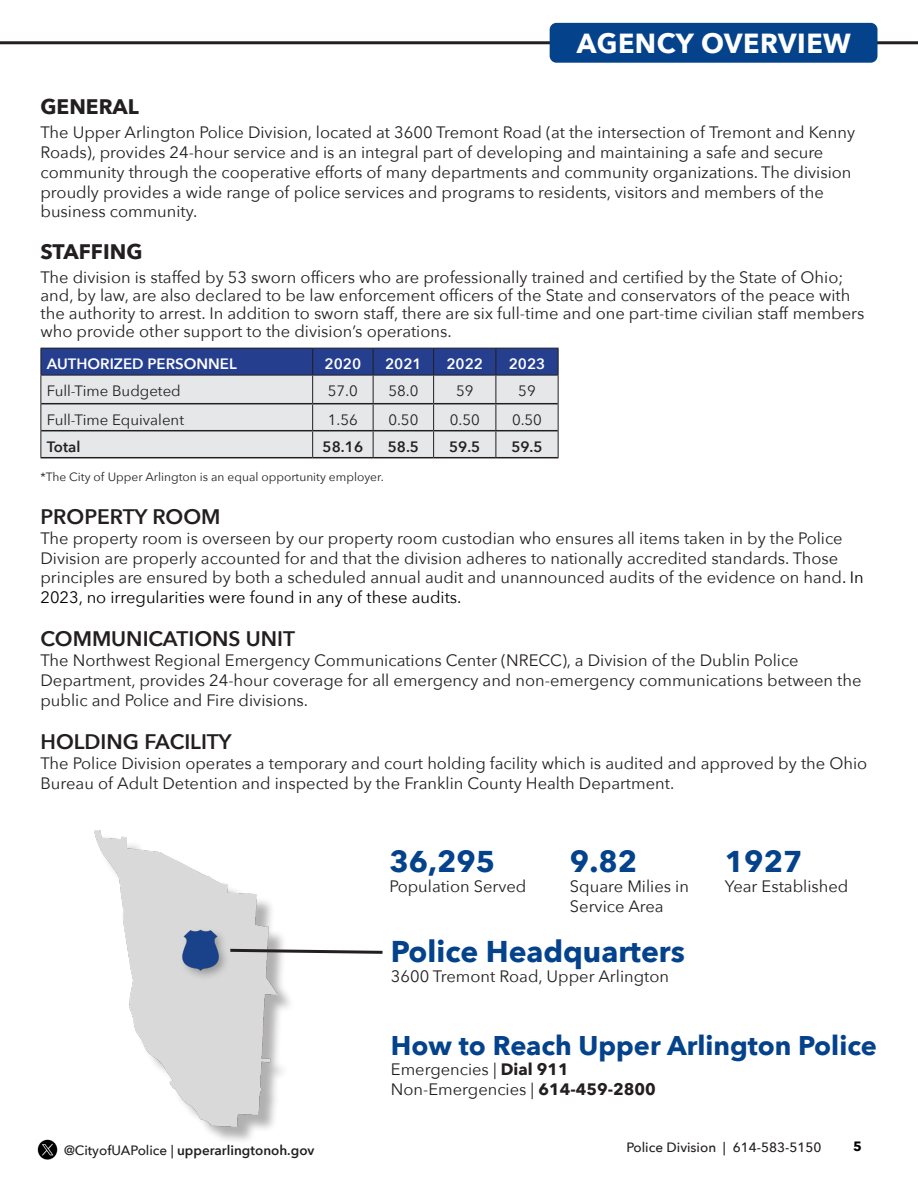
<style>
.page{position:relative;width:918px;height:1188px;background:#fff}
.page>*{position:absolute;margin:0;border:0;box-sizing:border-box;transform-origin:0 0}
.Body_Text{font:700 30px "Avenir Next";color:#05428c}
.t1{font:700 27.6px "Avenir Next";letter-spacing:.02em;color:#fff}
.Body_Text-2{font:700 27px "Avenir Next";color:#05428c}
.t2{font:600 21px "Avenir Next";color:#231f20}
.t3{font:700 21px "Avenir Next";color:#231f20}
.Body_Text-3{font:16.5px/19.8px "Avenir Next";color:#231f20}
.t4{font:15px "Avenir Next";color:#231f20}
.t5{font:600 15px "Avenir Next";color:#fff}
.t6{font:600 15px "Avenir Next";color:#231f20}
.t7{font:600 13.5px "Avenir Next";color:#231f20}
.t8{font:500 13.5px "Avenir Next";color:#231f20}
.t9{font:700 13.5px "Avenir Next";color:#000}
.t10{font:12px "Avenir Next";color:#231f20}
.s1{color:#000}
.s2{font-weight:700}
.s3{font-weight:500}
</style>
<div class="page">
<hr style="left:0;top:41px;width:918px;height:3px;background:#231f20">
<img style="left:38px;top:1139px;width:19px;height:21px">
<div style="left:550px;top:23px;width:328px;height:40px;background:#05428c;border-radius:7px"></div>
<svg style="left:40px;top:348px;width:519px;height:109px;background:#b0b7cb"></svg>
<hr style="left:41px;top:403px;width:272px;height:1px;background:#231f20">
<hr style="left:313px;top:403px;width:60px;height:1px;background:#231f20">
<hr style="left:373px;top:403px;width:61px;height:1px;background:#231f20">
<hr style="left:434px;top:403px;width:62px;height:1px;background:#231f20">
<hr style="left:496px;top:403px;width:62px;height:1px;background:#231f20">
<hr style="left:41px;top:430px;width:272px;height:1px;background:#231f20">
<hr style="left:313px;top:430px;width:60px;height:1px;background:#231f20">
<hr style="left:373px;top:430px;width:61px;height:1px;background:#231f20">
<hr style="left:434px;top:430px;width:62px;height:1px;background:#231f20">
<hr style="left:496px;top:430px;width:62px;height:1px;background:#231f20">
<hr style="left:40px;top:457px;width:273px;height:1px;background:#231f20">
<hr style="left:313px;top:457px;width:60px;height:1px;background:#231f20">
<hr style="left:373px;top:457px;width:61px;height:1px;background:#231f20">
<hr style="left:434px;top:457px;width:62px;height:1px;background:#231f20">
<hr style="left:496px;top:457px;width:63px;height:1px;background:#231f20">
<hr style="left:0;top:93px;width:1px;height:48px;background:#05428c">
<div style="left:97px;top:833px;width:198px;height:311px;background:#231f20;opacity:.35"></div>
<img style="left:94px;top:831px;width:184px;height:295px">
<svg style="left:230px;top:947px;width:153px;height:8px"></svg>
<div style="left:180px;top:927px;width:50px;height:55px;background:#231f20;opacity:.35"></div>
<img style="left:179px;top:928px;width:43px;height:43px">
<p class="t1" style="left:577px;top:19px;width:275px">AGENCY OVERVIEW</p>
<p class="t3" style="left:40px;top:88px;width:100px">GENERAL</p>
<p class="Body_Text-3" style="left:40px;top:122px;width:816px">The Upper Arlington Police Division, located at 3600 Tremont Road (at the intersection of Tremont and Kenny Roads), provides 24-hour service and is an integral part of developing and maintaining a safe and secure community through the cooperative efforts of many departments and community organizations. The division proudly provides a wide range of police services and programs to residents, visitors and members of the business community.</p>
<p class="t3" style="left:40px;top:233px;width:103px">STAFFING</p>
<p class="Body_Text-3" style="left:40px;top:267px;width:825px;line-height:18px">The division is staffed by 53 sworn officers who are professionally trained and certified by the State of Ohio; and, by law, are also declared to be law enforcement officers of the State and conservators of the peace with the authority to arrest. In addition to sworn staff, there are six full-time and one part-time civilian staff members who provide other support to the division’s operations.</p>
<p class="t5" style="left:47px;top:351px;width:191px">AUTHORIZED PERSONNEL</p>
<p class="t5" style="left:325px;top:351px;width:38px">2020</p>
<p class="t5" style="left:385px;top:351px;width:38px">2021</p>
<p class="t5" style="left:446px;top:351px;width:38px">2022</p>
<p class="t5" style="left:509px;top:351px;width:38px">2023</p>
<p class="t4" style="left:47px;top:378px;width:135px">Full-Time Budgeted</p>
<p class="t4" style="left:328px;top:378px;width:31px">57.0</p>
<p class="t4" style="left:388px;top:378px;width:32px">58.0</p>
<p class="t4" style="left:456px;top:378px;width:19px">59</p>
<p class="t4" style="left:518px;top:378px;width:19px">59</p>
<p class="t4" style="left:47px;top:407px;width:139px">Full-Time Equivalent</p>
<p class="t4" style="left:328px;top:407px;width:31px">1.56</p>
<p class="t4" style="left:388px;top:407px;width:32px">0.50</p>
<p class="t4" style="left:450px;top:407px;width:32px">0.50</p>
<p class="t4" style="left:512px;top:407px;width:32px">0.50</p>
<p class="t6" style="left:47px;top:434px;width:35px">Total</p>
<p class="t6" style="left:323px;top:434px;width:42px">58.16</p>
<p class="t6" style="left:388px;top:434px;width:33px">58.5</p>
<p class="t6" style="left:449px;top:434px;width:33px">59.5</p>
<p class="t6" style="left:511px;top:434px;width:33px">59.5</p>
<p class="t10" style="left:40px;top:466px;width:345px">*The City of Upper Arlington is an equal opportunity employer.</p>
<p class="t2" style="left:40px;top:499px;width:182px">PROPERTY ROOM</p>
<p class="Body_Text-3" style="left:40px;top:527px;width:825px">The property room is overseen by our property room custodian who ensures all items taken in by the Police Division are properly accounted for and that the division adheres to nationally accredited standards. Those principles are ensured by both a scheduled annual audit and unannounced audits of the evidence on hand<span class="s1">. In 2023, no irregularities were found in any of these audits.</span></p>
<p class="t2" style="left:40px;top:621px;width:256px">COMMUNICATIONS UNIT</p>
<p class="Body_Text-3" style="left:40px;top:650px;width:823px">The Northwest Regional Emergency Communications Center (NRECC), a Division of the Dublin Police<br>Department, provides 24-hour coverage for all emergency and non-emergency communications between the public and Police and Fire divisions.</p>
<p class="t2" style="left:40px;top:724px;width:193px">HOLDING FACILITY</p>
<p class="Body_Text-3" style="left:40px;top:752px;width:828px">The Police Division operates a temporary and court holding facility which is audited and approved by the Ohio<br>Bureau of Adult Detention and inspected by the Franklin County Health Department.</p>
<p class="Body_Text" style="left:389px;top:836px;width:107px">36,295</p>
<p class="Body_Text-3" style="left:389px;top:876px;width:139px">Population Served</p>
<p class="Body_Text" style="left:570px;top:836px;width:69px">9.82</p>
<p class="Body_Text-3" style="left:570px;top:876px;width:121px">Square Milies in<br>Service Area</p>
<p class="Body_Text" style="left:391px;top:925px;width:295px">Police Headquarters</p>
<p class="Body_Text-3" style="left:391px;top:965px;width:280px">3600 Tremont Road, Upper Arlington</p>
<p class="Body_Text" style="left:725px;top:836px;width:79px">1927</p>
<p class="Body_Text-3" style="left:725px;top:876px;width:125px">Year Established</p>
<p class="Body_Text-2" style="left:391px;top:1022px;width:488px">How to Reach Upper Arlington Police</p>
<p class="Body_Text-3" style="left:391px;top:1059px;width:266px">Emergencies | <span class="s2">Dial 911<br></span>Non-Emergencies | <span class="s2">614-459-2800</span></p>
<p class="t7" style="left:64px;top:1138px;width:252px"><span class="s3">@CityofUAPolice |</span> upperarlingtonoh.gov</p>
<p class="t8" style="left:626px;top:1136px;width:197px">Police Division | 614-583-5150</p>
<p class="t9" style="left:853px;top:1134px;width:10px">5</p>
</div>
